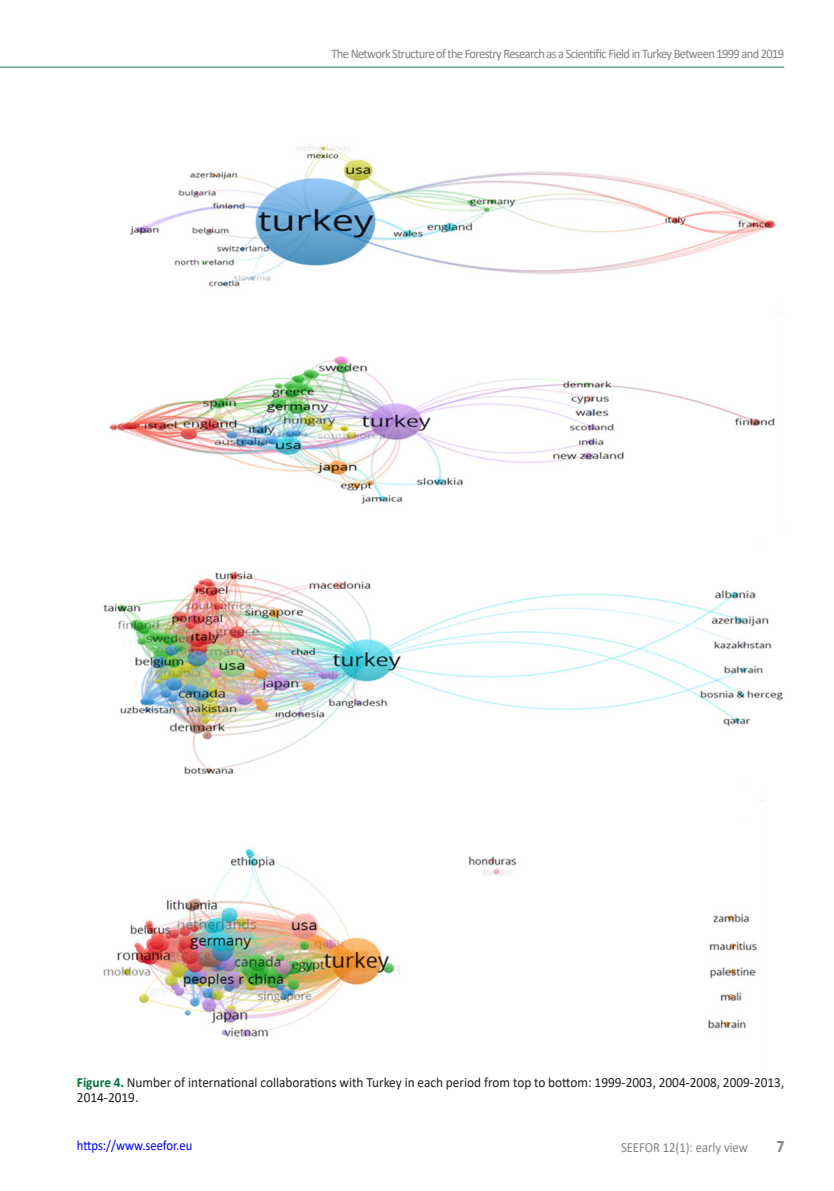
<style>
.page{position:relative;width:834px;height:1191px;background:#fff}
.page>*{position:absolute;margin:0;border:0;box-sizing:border-box;transform-origin:0 0}
.t1{font:700 17.5px "Calibri";color:#808285;scale:.9 1}
.SEEFOR_Main-text{font:14px/14.9px "Calibri";color:#231f20;scale:.95 1}
.t2{font:14px "Calibri";color:#00f;scale:.9 1}
.t3{font:14px "Calibri";color:#808285;scale:.9 1}
.t4{font:13.12px "Calibri";letter-spacing:-.05em;color:#808285;scale:.95 1}
.s1{font-weight:700;color:#007236}
</style>
<div class="page">
<hr style="left:0;top:67px;width:784px;height:1px;background:#4f9b70">
<img style="left:103px;top:145px;width:680px;height:892px">
<p class="t4" style="left:331px;top:44px;width:478px">The Network Structure of the Forestry Research as a Scientific Field in Turkey Between 1999 and 2019</p>
<p class="SEEFOR_Main-text" style="left:77px;top:1074px;width:746px"><span class="s1">Figure 4.</span> Number of international collaborations with Turkey in each period from top to bottom: 1999-2003, 2004-2008, 2009-2013,<br>2014-2019.</p>
<p class="t2" style="left:77px;top:1135px;width:130px">https://www.seefor.eu</p>
<p class="t3" style="left:621px;top:1137px;width:142px">SEEFOR 12(1): early view</p>
<p class="t1" style="left:776px;top:1134px;width:10px">7</p>
</div>
